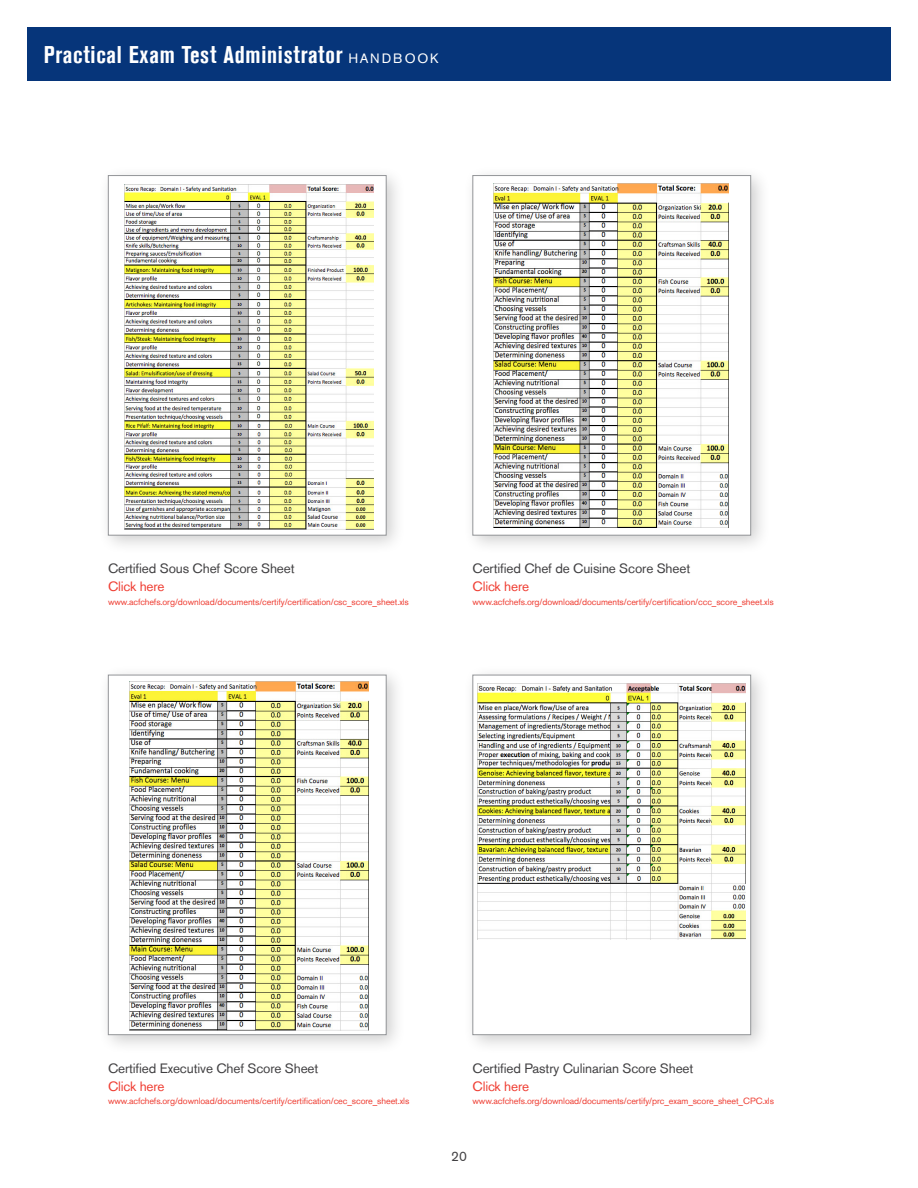
<style>
.page{position:relative;width:918px;height:1188px;background:#fff}
.page>*{position:absolute;margin:0;border:0;box-sizing:border-box;transform-origin:0 0}
.t1{font:700 condensed 24.15px "Akzidenz Grotesk Std";letter-spacing:.03em;color:#fff}
.t2{font:13.5px "Akzidenz Grotesk Std";letter-spacing:-.01em;color:#414042}
.t3{font:13.5px "Akzidenz Grotesk Std";letter-spacing:-.01em;color:#ef3e33}
.t4{font:9px "Akzidenz Grotesk Std";letter-spacing:-.01em;color:#ef3e33}
.s1{font-weight:400;font-stretch:normal;font-size:13.5px}
</style>
<div class="page">
<div style="left:27px;top:27px;width:864px;height:54px;background:#06357a"></div>
<div style="left:98px;top:165px;width:309px;height:390px;background:#000;opacity:.2"></div>
<div style="left:108px;top:176px;width:278px;height:359px;background:#fff"></div>
<img style="left:125px;top:184px;width:248px;height:345px">
<div style="left:108px;top:175px;width:278px;height:360px;border:1px solid #939598"></div>
<div style="left:462px;top:165px;width:309px;height:390px;background:#000;opacity:.2"></div>
<div style="left:473px;top:176px;width:278px;height:359px;background:#fff"></div>
<img style="left:493px;top:184px;width:236px;height:344px">
<div style="left:473px;top:175px;width:278px;height:360px;border:1px solid #939598"></div>
<div style="left:98px;top:664px;width:309px;height:391px;background:#000;opacity:.2"></div>
<div style="left:108px;top:675px;width:278px;height:360px;background:#fff"></div>
<img style="left:130px;top:682px;width:238px;height:349px">
<div style="left:108px;top:675px;width:278px;height:360px;border:1px solid #939598"></div>
<div style="left:462px;top:664px;width:309px;height:391px;background:#000;opacity:.2"></div>
<div style="left:473px;top:675px;width:278px;height:360px;background:#fff"></div>
<img style="left:477px;top:684px;width:269px;height:256px">
<div style="left:473px;top:675px;width:278px;height:360px;border:1px solid #939598"></div>
<h1 class="t1" style="left:44px;top:40px;width:396px">Practical Exam Test Administrator <span class="s1">handbook</span></h1>
<h2 class="t2" style="left:108px;top:560px;width:188px">Certified Sous Chef Score Sheet</h2>
<h2 class="t3" style="left:108px;top:578px;width:58px">Click here</h2>
<p class="t4" style="left:108px;top:596px;width:302px">www.acfchefs.org/download/documents/certify/certification/csc_score_sheet.xls</p>
<h2 class="t2" style="left:472px;top:560px;width:219px">Certified Chef de Cuisine Score Sheet</h2>
<h2 class="t3" style="left:472px;top:578px;width:58px">Click here</h2>
<p class="t4" style="left:472px;top:596px;width:303px">www.acfchefs.org/download/documents/certify/certification/ccc_score_sheet.xls</p>
<h2 class="t2" style="left:108px;top:1060px;width:212px">Certified Executive Chef Score Sheet</h2>
<h2 class="t3" style="left:108px;top:1078px;width:58px">Click here</h2>
<p class="t4" style="left:108px;top:1096px;width:303px">www.acfchefs.org/download/documents/certify/certification/cec_score_sheet.xls</p>
<h2 class="t2" style="left:472px;top:1060px;width:222px">Certified Pastry Culinarian Score Sheet</h2>
<h2 class="t3" style="left:472px;top:1078px;width:58px">Click here</h2>
<p class="t4" style="left:472px;top:1096px;width:303px">www.acfchefs.org/download/documents/certify/prc_exam_score_sheet_CPC.xls</p>
<h2 class="t2" style="left:451px;top:1148px;width:17px">20</h2>
</div>
